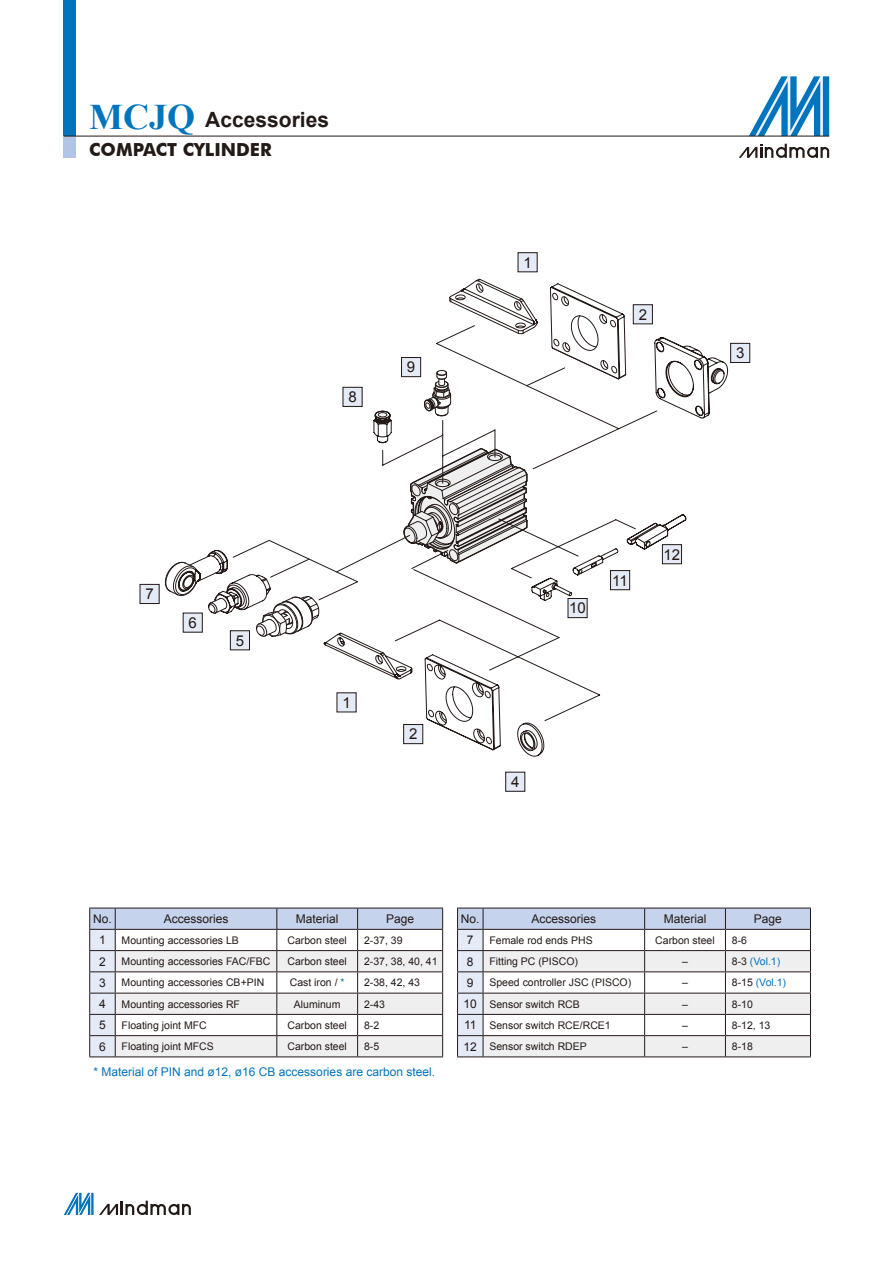
<style>
.page{position:relative;width:893px;height:1263px;background:#fff}
.page>*{position:absolute;margin:0;border:0;box-sizing:border-box;transform-origin:0 0}
.t1{font:700 21px "Arial";color:#231916}
.t2{font:700 18px "Futura BT";color:#231916}
.t3{font:15px "Arial";color:#231916}
.t4{font:12px "Arial";color:#231916}
.t5{font:12px "Arial";color:#0075be}
.t6{font:10.5px "Arial";color:#231916}
.t7{font:10.5px "Arial";color:#0075be}
.s1{font-family:"Times New Roman";font-size:36px;color:#0075be}
.s2{color:#0075be}
.s3{color:#231916}
.s4{font-size:12px}
</style>
<div class="page">
<svg style="left:749px;top:76px;width:80px;height:60px"></svg>
<svg style="left:739px;top:144px;width:90px;height:14px"></svg>
<div style="left:64px;top:0;width:12px;height:136px;background:#0075be"></div>
<div style="left:64px;top:136px;width:12px;height:21px;background:#b1c5e6"></div>
<hr style="left:64px;top:136px;width:765px;height:1px;background:#231916">
<svg style="left:64px;top:1193px;width:127px;height:22px"></svg>
<svg style="left:89px;top:908px;width:354px;height:149px"></svg>
<hr style="left:115px;top:1056px;width:162px;height:1px;background:#231916">
<hr style="left:277px;top:1056px;width:81px;height:1px;background:#231916">
<hr style="left:358px;top:1056px;width:85px;height:1px;background:#231916">
<svg style="left:457px;top:908px;width:354px;height:149px"></svg>
<hr style="left:483px;top:1056px;width:162px;height:1px;background:#231916">
<hr style="left:645px;top:1056px;width:80px;height:1px;background:#231916">
<hr style="left:725px;top:1056px;width:86px;height:1px;background:#231916">
<svg style="left:165px;top:540px;width:158px;height:97px"></svg>
<svg style="left:524px;top:751px;width:19px;height:6px"></svg>
<svg style="left:323px;top:283px;width:303px;height:468px"></svg>
<svg style="left:552px;top:296px;width:176px;height:123px"></svg>
<svg style="left:449px;top:279px;width:89px;height:55px"></svg>
<svg style="left:615px;top:514px;width:71px;height:36px"></svg>
<div style="left:518px;top:253px;width:19px;height:19px;background:#e4eaf6"></div>
<div style="left:343px;top:387px;width:19px;height:19px;background:#e4eaf6"></div>
<div style="left:343px;top:387px;width:19px;height:20px;border:1px solid #231916"></div>
<div style="left:140px;top:584px;width:19px;height:19px;background:#e4eaf6"></div>
<div style="left:140px;top:584px;width:19px;height:20px;border:1px solid #231916"></div>
<div style="left:183px;top:613px;width:19px;height:19px;background:#e4eaf6"></div>
<div style="left:230px;top:631px;width:19px;height:19px;background:#e4eaf6"></div>
<div style="left:230px;top:630px;width:20px;height:20px;border:1px solid #231916"></div>
<div style="left:337px;top:693px;width:19px;height:19px;background:#e4eaf6"></div>
<div style="left:404px;top:724px;width:19px;height:20px;background:#e4eaf6"></div>
<div style="left:403px;top:724px;width:20px;height:20px;border:1px solid #231916"></div>
<div style="left:506px;top:772px;width:19px;height:19px;background:#e4eaf6"></div>
<div style="left:505px;top:772px;width:20px;height:20px;border:1px solid #231916"></div>
<div style="left:568px;top:598px;width:19px;height:20px;background:#e4eaf6"></div>
<div style="left:568px;top:598px;width:19px;height:20px;border:1px solid #231916"></div>
<div style="left:610px;top:571px;width:20px;height:19px;background:#e4eaf6"></div>
<div style="left:610px;top:570px;width:20px;height:20px;border:1px solid #231916"></div>
<div style="left:662px;top:545px;width:19px;height:19px;background:#e4eaf6"></div>
<div style="left:662px;top:544px;width:20px;height:20px;border:1px solid #231916"></div>
<div style="left:401px;top:357px;width:20px;height:20px;background:#e4eaf6"></div>
<div style="left:401px;top:357px;width:20px;height:20px;border:1px solid #231916"></div>
<div style="left:633px;top:305px;width:19px;height:19px;background:#e4eaf6"></div>
<div style="left:633px;top:304px;width:20px;height:20px;border:1px solid #231916"></div>
<div style="left:731px;top:343px;width:19px;height:19px;background:#e4eaf6"></div>
<div style="left:730px;top:343px;width:20px;height:20px;border:1px solid #231916"></div>
<h1 class="t1" style="left:89px;top:112px;width:241px"><span class="s1">MCJQ</span> Accessories</h1>
<h2 class="t2" style="left:89px;top:143px;width:184px">COMPACT CYLINDER</h2>
<h3 class="t3" style="left:348px;top:391px;width:10px">8</h3>
<h3 class="t3" style="left:407px;top:362px;width:10px">9</h3>
<h3 class="t3" style="left:523px;top:257px;width:10px">1</h3>
<h3 class="t3" style="left:639px;top:309px;width:10px">2</h3>
<h3 class="t3" style="left:736px;top:347px;width:10px">3</h3>
<h3 class="t3" style="left:145px;top:588px;width:10px">7</h3>
<h3 class="t3" style="left:189px;top:617px;width:10px">6</h3>
<h3 class="t3" style="left:236px;top:635px;width:10px">5</h3>
<h3 class="t3" style="left:342px;top:697px;width:10px">1</h3>
<h3 class="t3" style="left:409px;top:728px;width:10px">2</h3>
<h3 class="t3" style="left:569px;top:602px;width:18px">10</h3>
<h3 class="t3" style="left:612px;top:575px;width:17px">11</h3>
<h3 class="t3" style="left:664px;top:549px;width:18px">12</h3>
<h3 class="t3" style="left:511px;top:776px;width:10px">4</h3>
<p class="t4" style="left:93px;top:914px;width:20px">No.</p>
<p class="t4" style="left:164px;top:914px;width:66px">Accessories</p>
<p class="t4" style="left:296px;top:914px;width:44px">Material</p>
<p class="t4" style="left:386px;top:914px;width:30px">Page</p>
<p class="t4" style="left:99px;top:935px;width:8px">1</p>
<p class="t6" style="left:122px;top:936px;width:119px">Mounting accessories LB</p>
<p class="t6" style="left:287px;top:936px;width:61px">Carbon steel</p>
<p class="t6" style="left:364px;top:936px;width:40px">2-37, 39</p>
<p class="t4" style="left:99px;top:957px;width:8px">2</p>
<p class="t6" style="left:122px;top:957px;width:150px">Mounting accessories FAC/FBC</p>
<p class="t6" style="left:287px;top:957px;width:61px">Carbon steel</p>
<p class="t6" style="left:364px;top:957px;width:75px">2-37, 38, 40, 41</p>
<p class="t4" style="left:99px;top:978px;width:8px">3</p>
<p class="t6" style="left:122px;top:978px;width:144px">Mounting accessories CB+PIN</p>
<p class="t6" style="left:290px;top:978px;width:56px">Cast iron / <span class="s2">*</span></p>
<p class="t6" style="left:364px;top:978px;width:58px">2-38, 42, 43</p>
<p class="t4" style="left:99px;top:999px;width:8px">4</p>
<p class="t6" style="left:122px;top:1000px;width:120px">Mounting accessories RF</p>
<p class="t6" style="left:294px;top:1000px;width:48px">Aluminum</p>
<p class="t6" style="left:364px;top:1000px;width:23px">2-43</p>
<p class="t4" style="left:99px;top:1020px;width:8px">5</p>
<p class="t6" style="left:122px;top:1021px;width:87px">Floating joint MFC</p>
<p class="t6" style="left:287px;top:1021px;width:61px">Carbon steel</p>
<p class="t6" style="left:364px;top:1021px;width:17px">8-2</p>
<p class="t4" style="left:99px;top:1042px;width:8px">6</p>
<p class="t6" style="left:122px;top:1042px;width:94px">Floating joint MFCS</p>
<p class="t6" style="left:287px;top:1042px;width:61px">Carbon steel</p>
<p class="t6" style="left:364px;top:1042px;width:17px">8-5</p>
<p class="t5" style="left:94px;top:1067px;width:343px">* Material of PIN and ø12, ø16 CB accessories are carbon steel.</p>
<p class="t4" style="left:461px;top:914px;width:20px">No.</p>
<p class="t4" style="left:531px;top:914px;width:66px">Accessories</p>
<p class="t4" style="left:664px;top:914px;width:44px">Material</p>
<p class="t4" style="left:754px;top:914px;width:30px">Page</p>
<p class="t4" style="left:467px;top:935px;width:8px">7</p>
<p class="t6" style="left:489px;top:936px;width:105px">Female rod ends PHS</p>
<p class="t6" style="left:655px;top:936px;width:61px">Carbon steel</p>
<p class="t6" style="left:732px;top:936px;width:17px">8-6</p>
<p class="t4" style="left:467px;top:957px;width:8px">8</p>
<p class="t6" style="left:489px;top:957px;width:90px">Fitting PC (PISCO)</p>
<p class="t6" style="left:682px;top:957px;width:7px">–</p>
<p class="t7" style="left:732px;top:957px;width:50px"><span class="s3">8-3</span> (Vol.1)</p>
<p class="t4" style="left:467px;top:978px;width:8px">9</p>
<p class="t6" style="left:489px;top:978px;width:143px">Speed controller JSC (PISCO)</p>
<p class="t6" style="left:682px;top:978px;width:7px">–</p>
<p class="t7" style="left:732px;top:978px;width:56px"><span class="s3">8-15</span> (Vol.1)</p>
<p class="t6" style="left:464px;top:1000px;width:118px"><span class="s4">10</span> Sensor switch RCB</p>
<p class="t6" style="left:682px;top:1000px;width:7px">–</p>
<p class="t6" style="left:732px;top:1000px;width:23px">8-10</p>
<p class="t6" style="left:464px;top:1021px;width:148px"><span class="s4">11</span> Sensor switch RCE/RCE1</p>
<p class="t6" style="left:682px;top:1021px;width:7px">–</p>
<p class="t6" style="left:732px;top:1021px;width:40px">8-12, 13</p>
<p class="t6" style="left:464px;top:1042px;width:125px"><span class="s4">12</span> Sensor switch RDEP</p>
<p class="t6" style="left:682px;top:1042px;width:7px">–</p>
<p class="t6" style="left:732px;top:1042px;width:23px">8-18</p>
</div>
